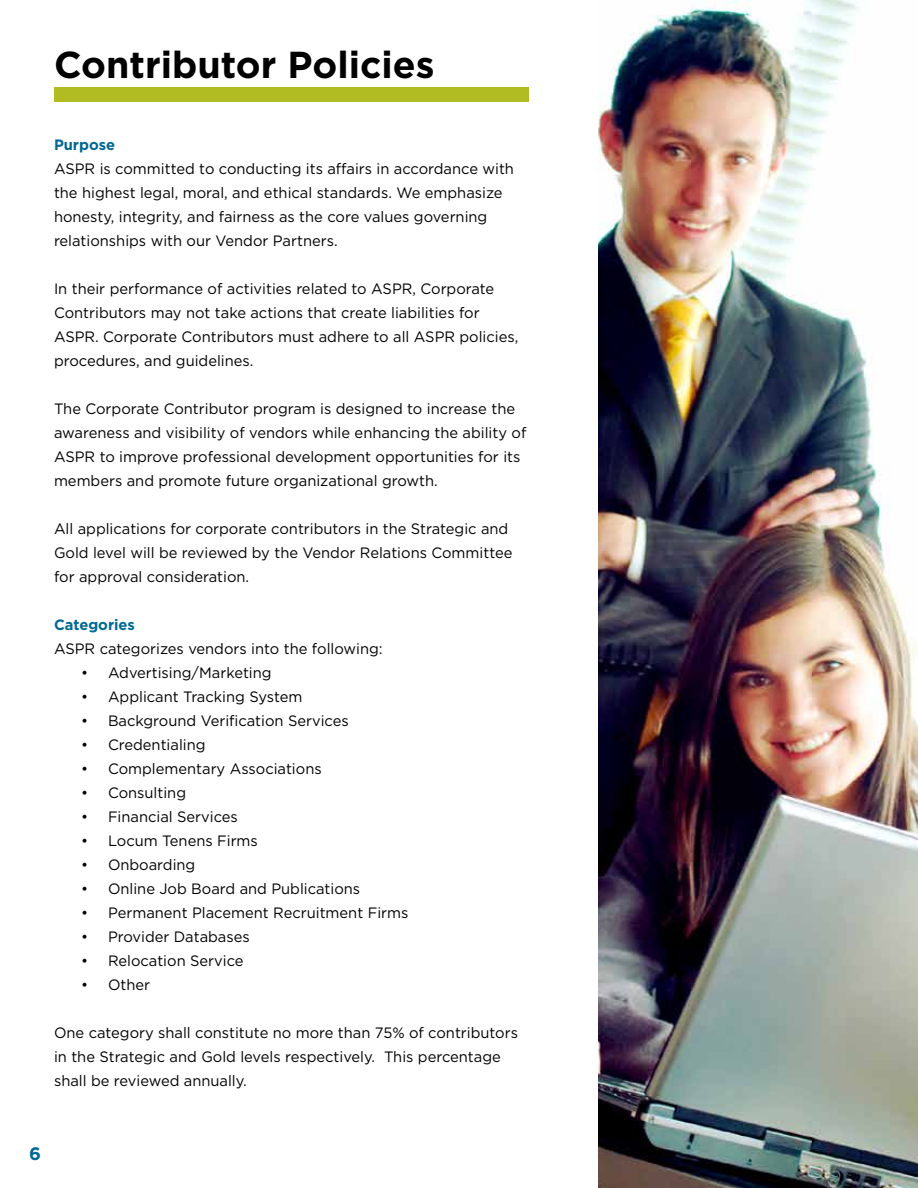
<style>
.page{position:relative;width:918px;height:1188px;background:#fff}
.page>*{position:absolute;margin:0;border:0;box-sizing:border-box;transform-origin:0 0}
.t1{font:700 37.5px "Gotham";color:#000}
.t2{font:700 18px "Gotham";color:#006892}
.t3{font:15px/24px "Gotham";color:#000}
.t4{font:700 15px "Gotham";color:#006892}
</style>
<div class="page">
<div style="left:54px;top:88px;width:474px;height:14px;background:#b0bc22"></div>
<img style="left:598px;top:0;width:320px;height:1188px">
<h1 class="t1" style="left:54px;top:40px;width:382px">Contributor Policies</h1>
<p class="t4" style="left:54px;top:135px;width:63px">Purpose</p>
<p class="t3" style="left:54px;top:156px;width:462px">ASPR is committed to conducting its affairs in accordance with the highest legal, moral, and ethical standards. We emphasize honesty, integrity, and fairness as the core values governing relationships with our Vendor Partners.</p>
<p class="t3" style="left:54px;top:276px;width:466px">In their performance of activities related to ASPR, Corporate Contributors may not take actions that create liabilities for ASPR. Corporate Contributors must adhere to all ASPR policies, procedures, and guidelines.</p>
<p class="t3" style="left:54px;top:396px;width:474px">The Corporate Contributor program is designed to increase the awareness and visibility of vendors while enhancing the ability of ASPR to improve professional development opportunities for its members and promote future organizational growth.</p>
<p class="t3" style="left:54px;top:516px;width:460px">All applications for corporate contributors in the Strategic and<br>Gold level will be reviewed by the Vendor Relations Committee for approval consideration.</p>
<p class="t4" style="left:54px;top:615px;width:83px">Categories</p>
<p class="t3" style="left:54px;top:636px;width:330px">ASPR categorizes vendors into the following:</p>
<p class="t3" style="left:81px;top:660px;width:192px">• Advertising/Marketing</p>
<p class="t3" style="left:81px;top:684px;width:223px">• Applicant Tracking System</p>
<p class="t3" style="left:81px;top:708px;width:269px">• Background Verification Services</p>
<p class="t3" style="left:81px;top:732px;width:126px">• Credentialing</p>
<p class="t3" style="left:81px;top:756px;width:242px">• Complementary Associations</p>
<p class="t3" style="left:81px;top:780px;width:107px">• Consulting</p>
<p class="t3" style="left:81px;top:804px;width:158px">• Financial Services</p>
<p class="t3" style="left:81px;top:828px;width:178px">• Locum Tenens Firms</p>
<p class="t3" style="left:81px;top:852px;width:116px">• Onboarding</p>
<p class="t3" style="left:81px;top:876px;width:281px">• Online Job Board and Publications</p>
<p class="t3" style="left:81px;top:900px;width:329px">• Permanent Placement Recruitment Firms</p>
<p class="t3" style="left:81px;top:924px;width:170px">• Provider Databases</p>
<p class="t3" style="left:81px;top:948px;width:164px">• Relocation Service</p>
<p class="t3" style="left:81px;top:972px;width:71px">• Other</p>
<p class="t3" style="left:54px;top:1020px;width:466px">One category shall constitute no more than 75% of contributors in the Strategic and Gold levels respectively. This percentage shall be reviewed annually.</p>
<p class="t2" style="left:29px;top:1142px;width:13px">6</p>
</div>
